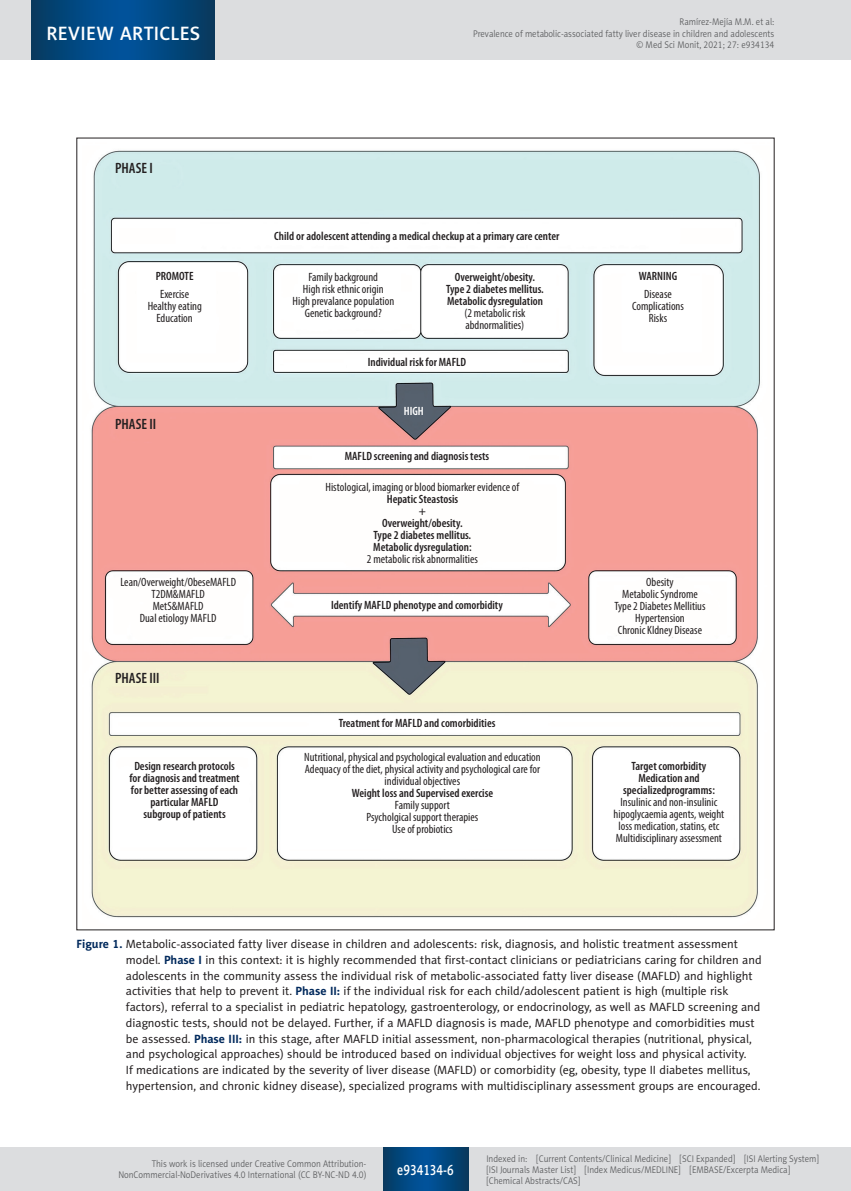
<style>
.page{position:relative;width:851px;height:1191px;background:#fff}
.page>*{position:absolute;margin:0;border:0;box-sizing:border-box;transform-origin:0 0}
.t1{font:19.5px "Naomi Sans EFN Medium";letter-spacing:.015em;color:#fff}
.t2{font:600 condensed 15px "Myriad Pro";color:#231f20}
.t3{font:15px "Naomi Sans EFN Medium";color:#fff;scale:.8 1}
.MSM_Rycina_tytul{font:12px/15.8px "Naomi Sans EFN";color:#231f20}
.t4{font:condensed 12px/12px "Myriad Pro";color:#231f20;text-align:center}
.t5{font:600 condensed 12px/12px "Myriad Pro";color:#231f20;text-align:center}
.t6{font:600 condensed 12px "Myriad Pro";color:#fff}
.t7{font:9.75px/11.2px "Naomi Sans EFN Light";color:#57585a;text-align:right;scale:.9 1}
.s1{font-weight:600}
.s2{font-weight:400}
.s3{font-weight:700;color:#00295c}
</style>
<div class="page">
<img style="left:91px;top:150px;width:669px;height:768px">
<div style="left:0;top:1148px;width:850px;height:43px;background:#dcdddf"></div>
<svg style="left:383px;top:1147px;width:85px;height:43px;background:#02477e"></svg>
<div style="left:0;top:0;width:850px;height:60px;background:#dcdddf"></div>
<hr style="left:850px;top:0;width:1px;height:60px;background:#dcdddf">
<svg style="left:32px;top:0;width:183px;height:60px;background:#02477e"></svg>
<h1 class="t1" style="left:46px;top:22px;width:155px">REVIEW ARTICLES</h1>
<p class="t2" style="left:115px;top:160px;width:39px">PHASE I</p>
<p class="t4" style="left:156px;top:267px;width:39px;line-height:18px"><span class="s1">PROMOTE<br></span>Exercise</p>
<p class="t4" style="left:148px;top:300px;width:56px">Healthy eating<br>Education</p>
<p class="t2" style="left:115px;top:416px;width:43px">PHASE II</p>
<p class="t7" style="left:473px;top:16px;width:336px">Ramírez-Mejía M.M. et al:<br>Prevalence of metabolic-associated fatty liver disease in children and adolescents © Med Sci Monit, 2021; 27: e934134</p>
<p class="t5" style="left:274px;top:230px;width:287px">ChiId or adolescent attending a medical checkup at a primary care center</p>
<p class="t4" style="left:292px;top:271px;width:103px">Family background<br>High risk ethnic origin<br>High prevalance population<br>Genetic background?</p>
<p class="t5" style="left:446px;top:271px;width:99px">Overweight/obesity.<br>Type 2 diabetes mellitus.<br>Metabolic dysregulation <span class="s2">(2 metabolic risk abdnormalities)</span></p>
<p class="t5" style="left:368px;top:356px;width:100px">Individual risk for MAFLD</p>
<p class="t6" style="left:404px;top:405px;width:21px">HIGH</p>
<p class="t5" style="left:345px;top:450px;width:146px">MAFLD screening and diagnosis tests</p>
<p class="t5" style="left:325px;top:481px;width:195px"><span class="s2">Histological, imaging or blood biomarker evidence of<br></span>Hepatic Steastosis<br>+<br>Overweight/obesity.<br>Type 2 diabetes mellitus.<br>Metabolic dysregulation:<br><span class="s2">2 metabolic risk abnormalities</span></p>
<p class="t5" style="left:638px;top:267px;width:40px;line-height:18px">WARNING<br><span class="s2">Disease</span></p>
<p class="t4" style="left:632px;top:300px;width:53px">Complications<br>Risks</p>
<p class="t4" style="left:120px;top:576px;width:117px">Lean/Overweight/ObeseMAFLD<br>T2DM&amp;MAFLD<br>MetS&amp;MAFLD<br>Dual etiology MAFLD</p>
<p class="t4" style="left:614px;top:576px;width:92px">Obesity<br>Metabolic Syndrome<br>Type 2 Diabetes Mellitius<br>Hypertension<br>Chronic KIdney Disease</p>
<p class="t5" style="left:331px;top:599px;width:173px">Identify MAFLD phenotype and comorbidity</p>
<p class="t2" style="left:115px;top:669px;width:46px">PHASE III</p>
<p class="t5" style="left:338px;top:717px;width:158px">Treatment for MAFLD and comorbidities</p>
<p class="t4" style="left:304px;top:750px;width:238px">Nutritional, physical and psychological evaluation and education Adequacy of the diet, physical activity and psychological care for individual objectives<br><span class="s1">Weight loss and Supervised exercise<br></span>Family support<br>Psycholgical support therapies<br>Use of probiotics</p>
<p class="t5" style="left:129px;top:760px;width:111px">Design research protocols for diagnosis and treatment for better assessing of each particular MAFLD<br>subgroup of patients</p>
<p class="t4" style="left:613px;top:760px;width:112px"><span class="s1">Target comorbidity<br>Medication and specializedprogramms:<br></span>Insulinic and non-insulinic hipoglycaemia agents, weight loss medication, statins, etc<br>Multidisciplinary assessment</p>
<p class="MSM_Rycina_tytul" style="left:126px;top:936px;width:637px;text-indent:-49px"><span class="s3">Figure 1.</span> Metabolic-associated fatty liver disease in children and adolescents: risk, diagnosis, and holistic treatment assessment model. <span class="s3">Phase I</span> in this context: it is highly recommended that first-contact clinicians or pediatricians caring for children and adolescents in the community assess the individual risk of metabolic-associated fatty liver disease (MAFLD) and highlight activities that help to prevent it. <span class="s3">Phase II:</span> if the individual risk for each child/adolescent patient is high (multiple risk factors), referral to a specialist in pediatric hepatology, gastroenterology, or endocrinology, as well as MAFLD screening and diagnostic tests, should not be delayed. Further, if a MAFLD diagnosis is made, MAFLD phenotype and comorbidities must be assessed. <span class="s3">Phase III:</span> in this stage, after MAFLD initial assessment, non-pharmacological therapies (nutritional, physical, and psychological approaches) should be introduced based on individual objectives for weight loss and physical activity.<br>If medications are indicated by the severity of liver disease (MAFLD) or comorbidity (eg, obesity, type II diabetes mellitus, hypertension, and chronic kidney disease), specialized programs with multidisciplinary assessment groups are encouraged.</p>
<p class="t7" style="left:118px;top:1158px;width:277px">This work is licensed under Creative Common Attribution-<br>NonCommercial-NoDerivatives 4.0 International (CC BY-NC-ND 4.0)</p>
<p class="t3" style="left:397px;top:1160px;width:72px">e934134-6</p>
<p class="t7" style="left:486px;top:1152px;width:371px;text-align:left">Indexed in: [Current Contents/Clinical Medicine] [SCI Expanded] [ISI Alerting System] [ISI Journals Master List] [Index Medicus/MEDLINE] [EMBASE/Excerpta Medica] [Chemical Abstracts/CAS]</p>
</div>
